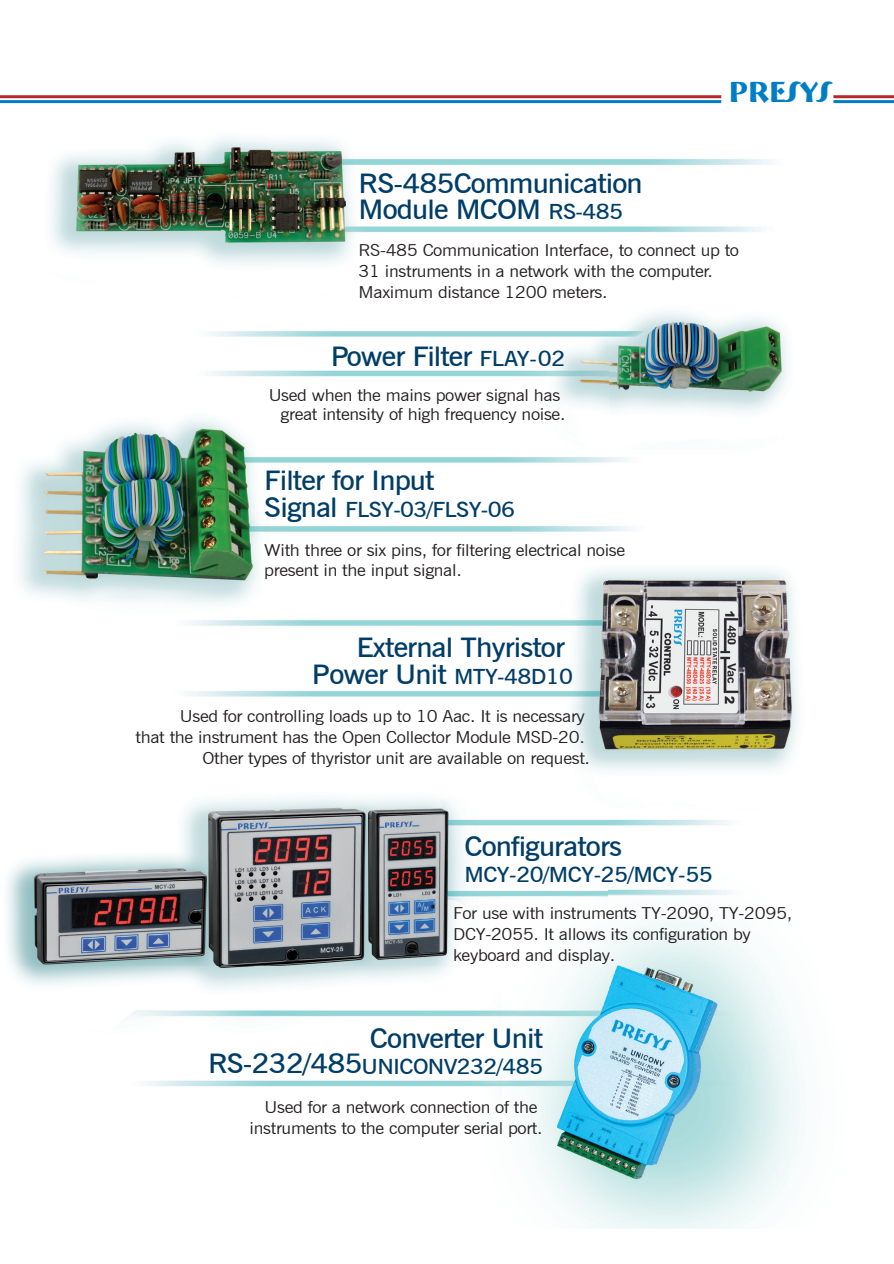
<style>
.page{position:relative;width:894px;height:1264px;background:#fff}
.page>*{position:absolute;margin:0;border:0;box-sizing:border-box;transform-origin:0 0}
.t1{font:700 30px "Bremen BT";color:#007ec5}
.t2{font:600 27px/25.5px "News Gothic BT";letter-spacing:-.03em;color:#003d68;scale:1.1 1}
.t3{font:600 21px "News Gothic BT";letter-spacing:-.03em;color:#003d68;scale:1.1 1}
.t4{font:16.5px/21px "News Gothic BT";letter-spacing:-.02em;color:#231f20;scale:1.1 1}
.s1{font-size:21px}
.s2{font-size:27px}
</style>
<div class="page">
<img style="left:0;top:95px;width:866px;height:1133px">
<hr style="left:0;top:100px;width:721px;height:3px;background:#007ec5">
<hr style="left:833px;top:100px;width:60px;height:3px;background:#007ec5">
<hr style="left:0;top:95px;width:721px;height:3px;background:#b7282e">
<hr style="left:833px;top:95px;width:60px;height:3px;background:#b7282e">
<h1 class="t1" style="left:728px;top:72px;width:104px">PRESYS</h1>
<h2 class="t2" style="left:358px;top:171px;width:259px">RS-485Communication<br>Module MCOM <span class="s1">RS-485</span></h2>
<p class="t4" style="left:358px;top:239px;width:347px">RS-485 Communication Interface, to connect up to<br>31 instruments in a network with the computer.<br>Maximum distance 1200 meters.</p>
<h2 class="t2" style="left:330px;top:343px;width:215px">Power Filter <span class="s1">FLAY-02</span></h2>
<p class="t4" style="left:280px;top:384px;width:260px;line-height:19.8px;text-indent:-12px">Used when the mains power signal has great intensity of high frequency noise.</p>
<h2 class="t2" style="left:264px;top:467px;width:156px">Filter for Input</h2>
<p class="t3" style="left:264px;top:496px;width:229px"><span class="s2">Signal</span> FLSY-03/FLSY-06</p>
<p class="t4" style="left:264px;top:540px;width:329px;line-height:19.8px">With three or six pins, for filtering electrical noise present in the input signal.</p>
<h2 class="t2" style="left:312px;top:633px;width:239px;line-height:27px;text-align:right">External Thyristor<br>Power Unit <span class="s1">MTY-48D10</span></h2>
<p class="t4" style="left:180px;top:705px;width:369px">Used for controlling loads up to 10 Aac. It is necessary</p>
<p class="t4" style="left:135px;top:726px;width:410px">that the instrument has the Open Collector Module MSD-20.</p>
<p class="t4" style="left:202px;top:747px;width:353px">Other types of thyristor unit are available on request.</p>
<h2 class="t2" style="left:464px;top:833px;width:145px">Configurators</h2>
<p class="t3" style="left:464px;top:861px;width:227px">MCY-20/MCY-25/MCY-55</p>
<p class="t4" style="left:453px;top:902px;width:309px">For use with instruments TY-2090, TY-2095,<br>DCY-2055. It allows its configuration by keyboard and display.</p>
<h2 class="t2" style="left:370px;top:1025px;width:159px">Converter Unit</h2>
<p class="t3" style="left:208px;top:1053px;width:306px"><span class="s2">RS-232/485</span>UNICONV232/485</p>
<p class="t4" style="left:249px;top:1096px;width:268px;text-align:center">Used for a network connection of the instruments to the computer serial port.</p>
</div>
